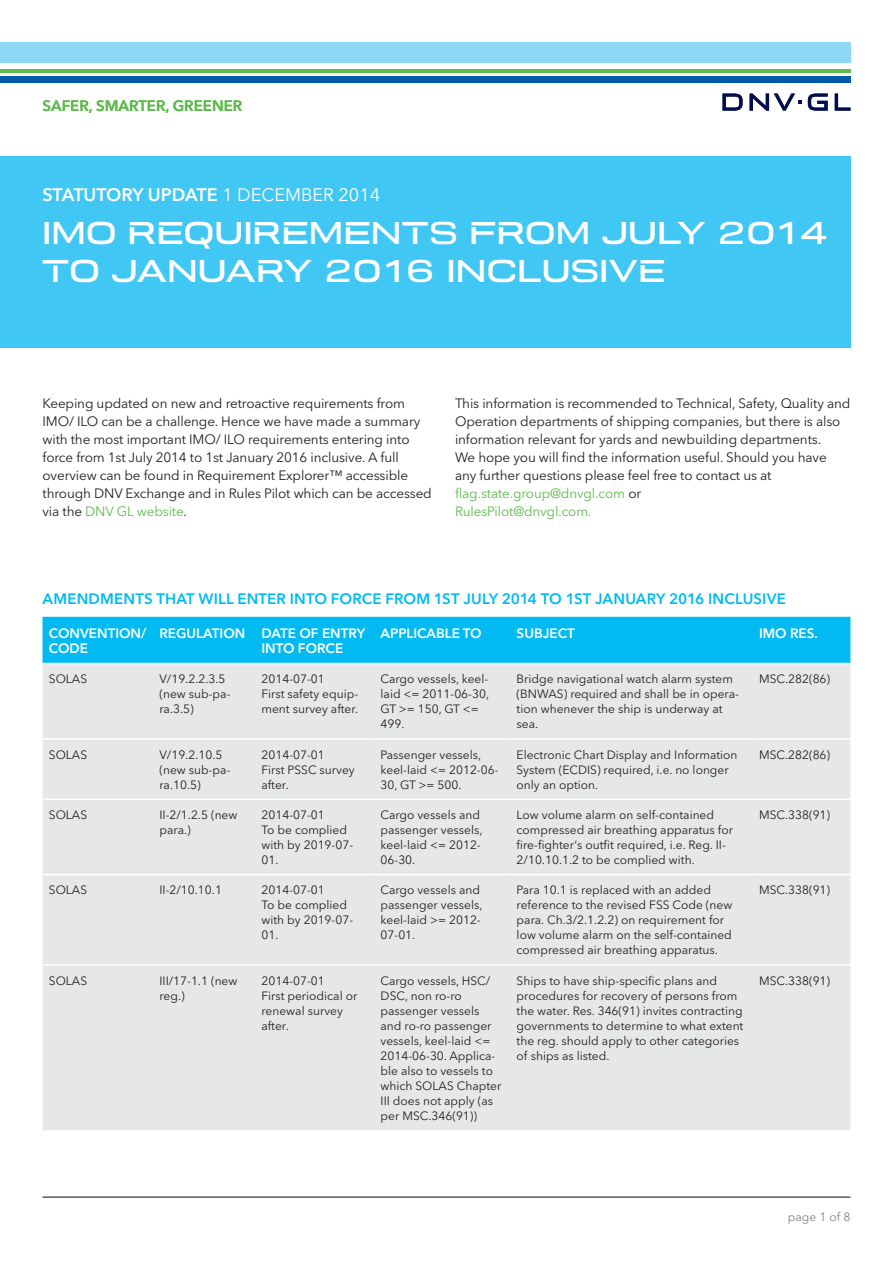
<style>
.page{position:relative;width:893px;height:1263px;background:#fff}
.page>*{position:absolute;margin:0;border:0;box-sizing:border-box;transform-origin:0 0}
.t1{font:500 31.5px/37.8px "Broader View";letter-spacing:.015em;color:#fff}
.t2{font:600 18px "Avenir Next LT Pro";letter-spacing:-.005em;color:#fff}
.Headline_BIG{font:600 15px "Avenir Next LT Pro";letter-spacing:.01em;color:#00baf1}
.DNV_GL_Tagline{font:600 15px "Avenir Next LT Pro";color:#5fbb4e}
.DNV_GL_Body{font:13.5px/18px "Avenir Next LT Pro";letter-spacing:-.01em;color:#231f20}
.DNV_GL_Body-2{font:600 13.5px/15px "Avenir Next LT Pro";color:#fff}
.DNV_GL_Body-3{font:12px/15px "Avenir Next LT Pro";color:#231f20}
.DNV_GL_Flyer_address{font:12px "Avenir Next LT Pro";color:#808285}
.s1{font-weight:400}
.s2{color:#5fbb4e}
</style>
<div class="page">
<hr style="left:43px;top:1196px;width:807px;height:2px;background:#57585a">
<div style="left:0;top:156px;width:850px;height:191px;background:#40c7f4"></div>
<div style="left:0;top:43px;width:850px;height:20px;background:#8dd7f7"></div>
<hr style="left:0;top:70px;width:850px;height:3px;background:#5fbb4e">
<div style="left:0;top:77px;width:850px;height:6px;background:#015aaa"></div>
<svg style="left:835px;top:94px;width:15px;height:17px"></svg>
<svg style="left:808px;top:94px;width:20px;height:17px"></svg>
<svg style="left:722px;top:94px;width:20px;height:17px"></svg>
<svg style="left:750px;top:94px;width:51px;height:17px"></svg>
<div style="left:43px;top:617px;width:807px;height:46px;background:#00baf1"></div>
<div style="left:43px;top:664px;width:807px;height:466px;background:#e6e7e9"></div>
<hr style="left:43px;top:738px;width:110px;height:2px;background:#fff">
<hr style="left:153px;top:738px;width:102px;height:2px;background:#fff">
<hr style="left:255px;top:738px;width:119px;height:2px;background:#fff">
<hr style="left:374px;top:738px;width:136px;height:2px;background:#fff">
<hr style="left:510px;top:738px;width:243px;height:2px;background:#fff">
<hr style="left:753px;top:738px;width:97px;height:2px;background:#fff">
<hr style="left:43px;top:798px;width:110px;height:2px;background:#fff">
<hr style="left:153px;top:798px;width:102px;height:2px;background:#fff">
<hr style="left:255px;top:798px;width:119px;height:2px;background:#fff">
<hr style="left:374px;top:798px;width:136px;height:2px;background:#fff">
<hr style="left:510px;top:798px;width:243px;height:2px;background:#fff">
<hr style="left:753px;top:798px;width:97px;height:2px;background:#fff">
<hr style="left:43px;top:874px;width:110px;height:1px;background:#fff">
<hr style="left:153px;top:874px;width:102px;height:1px;background:#fff">
<hr style="left:255px;top:874px;width:119px;height:1px;background:#fff">
<hr style="left:374px;top:874px;width:136px;height:1px;background:#fff">
<hr style="left:510px;top:874px;width:243px;height:1px;background:#fff">
<hr style="left:753px;top:874px;width:97px;height:1px;background:#fff">
<hr style="left:43px;top:964px;width:110px;height:2px;background:#fff">
<hr style="left:153px;top:964px;width:102px;height:2px;background:#fff">
<hr style="left:255px;top:964px;width:119px;height:2px;background:#fff">
<hr style="left:374px;top:964px;width:136px;height:2px;background:#fff">
<hr style="left:510px;top:964px;width:243px;height:2px;background:#fff">
<hr style="left:753px;top:964px;width:97px;height:2px;background:#fff">
<p class="DNV_GL_Tagline" style="left:43px;top:96px;width:201px">SAFER, SMARTER, GREENER</p>
<p class="t2" style="left:43px;top:183px;width:339px">STATUTORY UPDATE <span class="s1">1 DECEMBER 2014</span></p>
<p class="t1" style="left:43px;top:216px;width:788px">IMO REQUIREMENTS FROM JULY 2014<br>TO JANUARY 2016 INCLUSIVE</p>
<p class="DNV_GL_Body" style="left:43px;top:394px;width:379px">Keeping updated on new and retroactive requirements from IMO/ ILO can be a challenge. Hence we have made a summary with the most important IMO/ ILO requirements entering into force from 1st July 2014 to 1st January 2016 inclusive. A full</p>
<p class="DNV_GL_Body" style="left:43px;top:466px;width:391px">overview can be found in Requirement Explorer™ accessible through DNV Exchange and in Rules Pilot which can be accessed via the <span class="s2">DNV GL website</span>.</p>
<p class="DNV_GL_Body" style="left:455px;top:394px;width:397px">This information is recommended to Technical, Safety, Quality and<br>Operation departments of shipping companies, but there is also information relevant for yards and newbuilding departments.</p>
<p class="DNV_GL_Body" style="left:455px;top:448px;width:373px">We hope you will find the information useful. Should you have any further questions please feel free to contact us at <span class="s2">flag.state.group@dnvgl.com</span> or<br><span class="s2">RulesPilot@dnvgl.com.</span></p>
<p class="Headline_BIG" style="left:43px;top:589px;width:745px">AMENDMENTS THAT WILL ENTER INTO FORCE FROM 1ST JULY 2014 TO 1ST JANUARY 2016 INCLUSIVE</p>
<p class="DNV_GL_Body-2" style="left:49px;top:625px;width:99px">CONVENTION/<br>CODE</p>
<p class="DNV_GL_Body-2" style="left:159px;top:625px;width:87px">REGULATION</p>
<p class="DNV_GL_Body-2" style="left:261px;top:625px;width:105px">DATE OF ENTRY<br>INTO FORCE</p>
<p class="DNV_GL_Body-2" style="left:381px;top:625px;width:103px">APPLICABLE TO</p>
<p class="DNV_GL_Body-2" style="left:517px;top:625px;width:60px">SUBJECT</p>
<p class="DNV_GL_Body-2" style="left:759px;top:625px;width:61px">IMO RES.</p>
<p class="DNV_GL_Body-3" style="left:49px;top:672px;width:40px">SOLAS</p>
<p class="DNV_GL_Body-3" style="left:159px;top:672px;width:73px">V/19.2.2.3.5 (new sub-pa&shy;ra.3.5)</p>
<p class="DNV_GL_Body-3" style="left:261px;top:672px;width:98px">2014-07-01<br>First safety equip&shy;ment survey after.</p>
<p class="DNV_GL_Body-3" style="left:381px;top:672px;width:110px">Cargo vessels, keel&shy;laid &lt;= 2011-06-30,<br>GT &gt;= 150, GT &lt;=<br>499.</p>
<p class="DNV_GL_Body-3" style="left:517px;top:672px;width:224px">Bridge navigational watch alarm system (BNWAS) required and shall be in opera&shy;tion whenever the ship is underway at sea.</p>
<p class="DNV_GL_Body-3" style="left:759px;top:672px;width:73px">MSC.282(86)</p>
<p class="DNV_GL_Body-3" style="left:49px;top:747px;width:40px">SOLAS</p>
<p class="DNV_GL_Body-3" style="left:159px;top:747px;width:73px">V/19.2.10.5 (new sub-pa&shy;ra.10.5)</p>
<p class="DNV_GL_Body-3" style="left:261px;top:747px;width:95px">2014-07-01<br>First PSSC survey after.</p>
<p class="DNV_GL_Body-3" style="left:381px;top:747px;width:119px">Passenger vessels, keel-laid &lt;= 2012-06-<br>30, GT &gt;= 500.</p>
<p class="DNV_GL_Body-3" style="left:517px;top:747px;width:222px">Electronic Chart Display and Information<br>System (ECDIS) required, i.e. no longer only an option.</p>
<p class="DNV_GL_Body-3" style="left:759px;top:747px;width:73px">MSC.282(86)</p>
<p class="DNV_GL_Body-3" style="left:49px;top:807px;width:40px">SOLAS</p>
<p class="DNV_GL_Body-3" style="left:159px;top:807px;width:79px">II-2/1.2.5 (new para.)</p>
<p class="DNV_GL_Body-3" style="left:261px;top:807px;width:93px">2014-07-01<br>To be complied with by 2019-07-<br>01.</p>
<p class="DNV_GL_Body-3" style="left:381px;top:807px;width:103px">Cargo vessels and passenger vessels, keel-laid &lt;= 2012-<br>06-30.</p>
<p class="DNV_GL_Body-3" style="left:517px;top:807px;width:218px">Low volume alarm on self-contained compressed air breathing apparatus for fire-fighter‘s outfit required, i.e. Reg. II-2/10.10.1.2 to be complied with.</p>
<p class="DNV_GL_Body-3" style="left:759px;top:807px;width:73px">MSC.338(91)</p>
<p class="DNV_GL_Body-3" style="left:49px;top:883px;width:40px">SOLAS</p>
<p class="DNV_GL_Body-3" style="left:159px;top:883px;width:64px">II-2/10.10.1</p>
<p class="DNV_GL_Body-3" style="left:261px;top:883px;width:93px">2014-07-01<br>To be complied with by 2019-07-<br>01.</p>
<p class="DNV_GL_Body-3" style="left:381px;top:883px;width:103px">Cargo vessels and passenger vessels, keel-laid &gt;= 2012-<br>07-01.</p>
<p class="DNV_GL_Body-3" style="left:517px;top:883px;width:217px">Para 10.1 is replaced with an added reference to the revised FSS Code (new para. Ch.3/2.1.2.2) on requirement for low volume alarm on the self-contained compressed air breathing apparatus.</p>
<p class="DNV_GL_Body-3" style="left:759px;top:883px;width:73px">MSC.338(91)</p>
<p class="DNV_GL_Body-3" style="left:49px;top:973px;width:40px">SOLAS</p>
<p class="DNV_GL_Body-3" style="left:159px;top:973px;width:79px">III/17-1.1 (new reg.)</p>
<p class="DNV_GL_Body-3" style="left:261px;top:973px;width:97px">2014-07-01<br>First periodical or renewal survey after.</p>
<p class="DNV_GL_Body-3" style="left:381px;top:973px;width:122px">Cargo vessels, HSC/<br>DSC, non ro-ro passenger vessels and ro-ro passenger vessels, keel-laid &lt;=<br>2014-06-30. Applica&shy;ble also to vessels to which SOLAS Chapter<br>III does not apply (as per MSC.346(91))</p>
<p class="DNV_GL_Body-3" style="left:517px;top:973px;width:228px">Ships to have ship-specific plans and procedures for recovery of persons from the water. Res. 346(91) invites contracting governments to determine to what extent the reg. should apply to other categories of ships as listed.</p>
<p class="DNV_GL_Body-3" style="left:759px;top:973px;width:73px">MSC.338(91)</p>
<p class="DNV_GL_Flyer_address" style="left:788px;top:1210px;width:64px">page 1 of 8</p>
</div>
